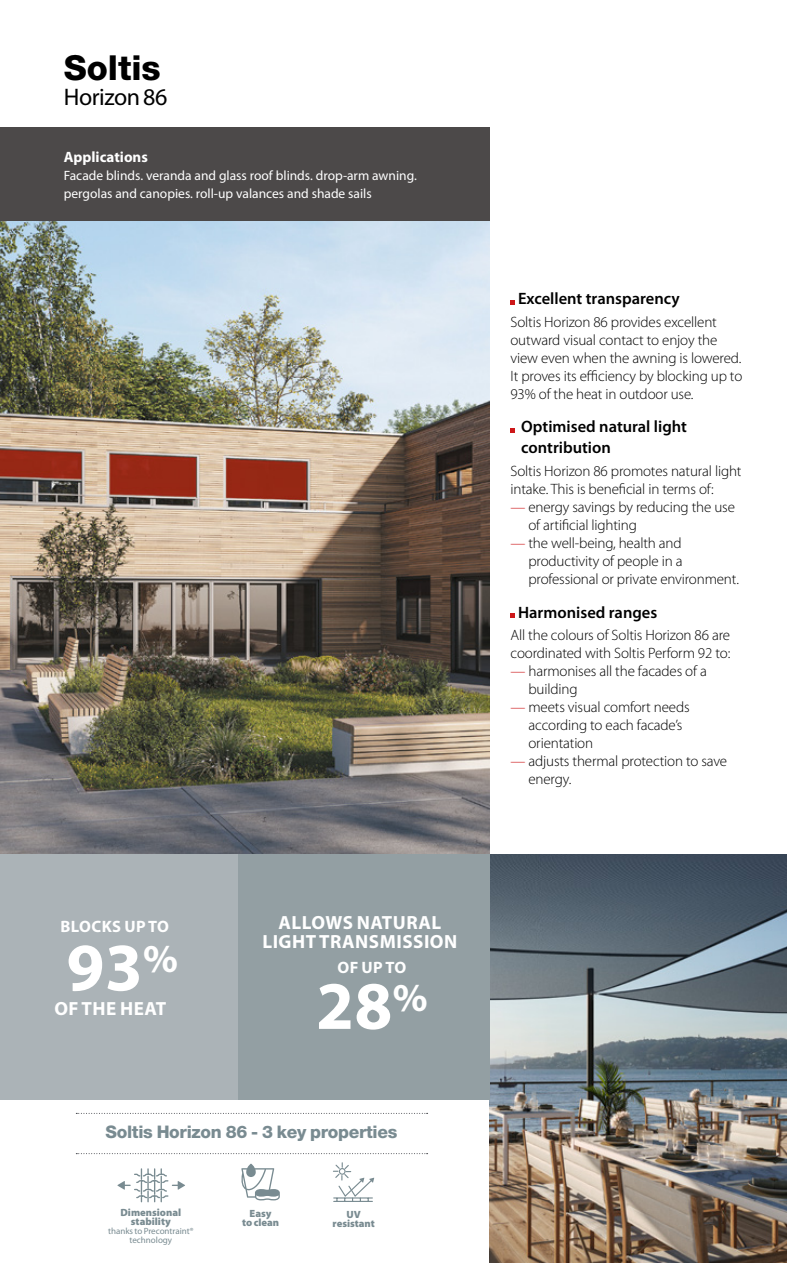
<style>
.page{position:relative;width:787px;height:1263px;background:#fff}
.page>*{position:absolute;margin:0;border:0;box-sizing:border-box;transform-origin:0 0}
.t1{font:700 68.4px "Myriad Pro";color:#fff}
.t2{font:800 34.5px "Helvetica Neue LT Std";color:#000}
.t3{font:24px "Myriad Pro";letter-spacing:-.02em;color:#000}
.t4{font:700 19.05px/19.5px "Myriad Pro";letter-spacing:.025em;color:#fff;text-align:center}
.t5{font:800 17.4px "Helvetica Neue LT Std";letter-spacing:-.015em;color:#798b91}
.t6{font:600 16.5px/21px "Myriad Pro";color:#000}
.t7{font:700 16.5px "Myriad Pro";letter-spacing:.025em;color:#fff}
.t8{font:300 15px/18px "Myriad Pro";letter-spacing:-.01em;color:#000}
.t9{font:700 15px "Myriad Pro";color:#fff}
.t10{font:13.5px/18px "Myriad Pro";color:#fff}
.t11{font:900 10.5px/9.1px "Myriad Pro";color:#798b91;text-align:center}
.t12{font:9px/9.1px "Myriad Pro";color:#798b91;text-align:center}
.s1{color:#cd1719}
</style>
<div class="page">
<div style="left:0;top:128px;width:489px;height:93px;background:#4c4949"></div>
<svg style="left:510px;top:300px;width:4px;height:4px"></svg>
<svg style="left:510px;top:428px;width:4px;height:4px"></svg>
<svg style="left:510px;top:613px;width:4px;height:4px"></svg>
<svg style="left:117px;top:1168px;width:68px;height:35px"></svg>
<img style="left:489px;top:855px;width:298px;height:408px">
<svg style="left:76px;top:1153px;width:351px;height:1px"></svg>
<svg style="left:76px;top:1113px;width:351px;height:1px"></svg>
<svg style="left:241px;top:1164px;width:39px;height:36px"></svg>
<svg style="left:333px;top:1162px;width:41px;height:40px"></svg>
<img style="left:0;top:221px;width:489px;height:634px">
<div style="left:0;top:855px;width:238px;height:245px;background:#abb3b7"></div>
<div style="left:238px;top:855px;width:251px;height:245px;background:#939fa3"></div>
<h2 class="t2" style="left:64px;top:47px;width:98px">Soltis</h2>
<h3 class="t3" style="left:64px;top:83px;width:105px">Horizon 86</h3>
<p class="t9" style="left:64px;top:147px;width:86px">Applications</p>
<p class="t10" style="left:64px;top:166px;width:354px">Facade blinds. veranda and glass roof blinds. drop-arm awning. pergolas and canopies. roll-up valances and shade sails</p>
<p class="t7" style="left:61px;top:915px;width:110px">BLOCKS UP TO</p>
<h1 class="t1" style="left:67px;top:923px;width:113px">93<sup>%</sup></h1>
<p class="t4" style="left:54px;top:998px;width:114px">OF THE HEAT</p>
<p class="t4" style="left:262px;top:912px;width:196px">ALLOWS NATURAL<br>LIGHT TRANSMISSION</p>
<p class="t7" style="left:337px;top:957px;width:70px">OF UP TO</p>
<h1 class="t1" style="left:316px;top:961px;width:113px">28<sup>%</sup></h1>
<p class="t5" style="left:105px;top:1121px;width:293px">Soltis Horizon 86 - 3 key properties</p>
<p class="t11" style="left:120px;top:1207px;width:62px">Dimensional stability</p>
<p class="t12" style="left:108px;top:1226px;width:87px">thanks to Precontraint® technology</p>
<p class="t11" style="left:242px;top:1209px;width:39px">Easy<br>to clean</p>
<p class="t11" style="left:332px;top:1210px;width:44px">UV resistant</p>
<p class="t6" style="left:518px;top:288px;width:163px">Excellent transparency</p>
<p class="t8" style="left:510px;top:313px;width:233px">Soltis Horizon 86 provides excellent outward visual contact to enjoy the view even when the awning is lowered.<br>It proves its efficiency by blocking up to 93% of the heat in outdoor use.</p>
<p class="t6" style="left:521px;top:416px;width:167px">Optimised natural light contribution</p>
<p class="t8" style="left:510px;top:462px;width:233px">Soltis Horizon 86 promotes natural light intake. This is beneficial in terms of:</p>
<p class="t8" style="left:528px;top:498px;width:208px;text-indent:-18px"><span class="s1">—</span> energy savings by reducing the use of artificial lighting</p>
<p class="t8" style="left:528px;top:534px;width:212px;text-indent:-18px"><span class="s1">—</span> the well-being, health and productivity of people in a professional or private environment.</p>
<p class="t6" style="left:518px;top:601px;width:141px">Harmonised ranges</p>
<p class="t8" style="left:510px;top:626px;width:221px">All the colours of Soltis Horizon 86 are coordinated with Soltis Perform 92 to:</p>
<p class="t8" style="left:528px;top:662px;width:180px;text-indent:-18px"><span class="s1">—</span> harmonises all the facades of a building</p>
<p class="t8" style="left:528px;top:698px;width:163px;text-indent:-18px"><span class="s1">—</span> meets visual comfort needs according to each facade’s orientation</p>
<p class="t8" style="left:528px;top:752px;width:200px;text-indent:-18px"><span class="s1">—</span> adjusts thermal protection to save energy.</p>
</div>
